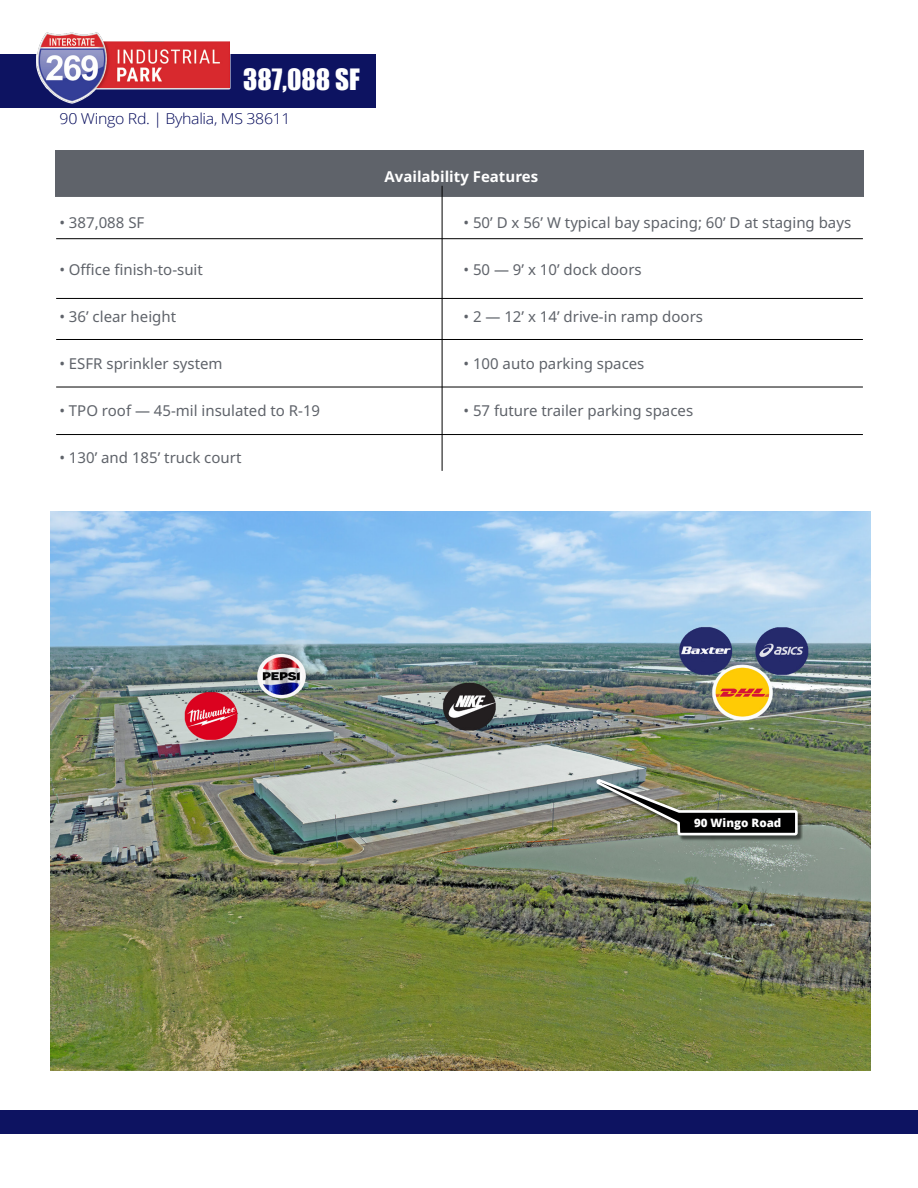
<style>
.page{position:relative;width:918px;height:1188px;background:#fff}
.page>*{position:absolute;margin:0;border:0;box-sizing:border-box;transform-origin:0 0}
.t1{font:27px "Impact";color:#fff}
.t2{font:15px "Noto Sans";color:#5f636a}
.t3{font:300 15px "Open Sans";letter-spacing:-.02em;color:#000759;scale:1.06 1}
.t4{font:700 15px "Noto Sans";color:#fff}
.t5{font:800 11.55px "Open Sans";color:#fff}
</style>
<div class="page">
<div style="left:0;top:54px;width:376px;height:54px;background:#0d1361"></div>
<div style="left:55px;top:150px;width:808px;height:47px;background:#5f636a"></div>
<svg style="left:56px;top:197px;width:807px;height:274px"></svg>
<div style="left:0;top:1110px;width:918px;height:24px;background:#0d1361"></div>
<svg style="left:37px;top:41px;width:194px;height:63px"></svg>
<img style="left:38px;top:32px;width:191px;height:71px">
<hr style="left:56px;top:238px;width:807px;height:1px;background:#000">
<hr style="left:56px;top:298px;width:807px;height:1px;background:#000">
<hr style="left:56px;top:339px;width:807px;height:1px;background:#000">
<hr style="left:56px;top:387px;width:807px;height:1px;background:#000">
<hr style="left:56px;top:434px;width:807px;height:1px;background:#000">
<hr style="left:442px;top:186px;width:1px;height:285px;background:#000">
<img style="left:51px;top:512px;width:820px;height:558px">
<div style="left:598px;top:780px;width:205px;height:61px;background:#000;opacity:.55"></div>
<img style="left:594px;top:777px;width:205px;height:60px">
<h1 class="t1" style="left:243px;top:58px;width:118px">387,088 SF</h1>
<p class="t3" style="left:60px;top:108px;width:219px">90 Wingo Rd. | Byhalia, MS 38611</p>
<p class="t4" style="left:384px;top:166px;width:155px">Availability Features</p>
<p class="t2" style="left:59px;top:212px;width:86px">• 387,088 SF</p>
<p class="t2" style="left:463px;top:212px;width:389px">• 50’ D x 56’ W typical bay spacing; 60’ D at staging bays</p>
<p class="t2" style="left:59px;top:259px;width:145px">• Office finish-to-suit</p>
<p class="t2" style="left:463px;top:259px;width:180px">• 50 — 9’ x 10’ dock doors</p>
<p class="t2" style="left:59px;top:306px;width:118px">• 36’ clear height</p>
<p class="t2" style="left:463px;top:306px;width:241px">• 2 — 12’ x 14’ drive-in ramp doors</p>
<p class="t2" style="left:59px;top:353px;width:165px">• ESFR sprinkler system</p>
<p class="t2" style="left:463px;top:353px;width:183px">• 100 auto parking spaces</p>
<p class="t2" style="left:59px;top:400px;width:262px">• TPO roof — 45-mil insulated to R-19</p>
<p class="t2" style="left:463px;top:400px;width:231px">• 57 future trailer parking spaces</p>
<p class="t2" style="left:59px;top:447px;width:184px">• 130’ and 185’ truck court</p>
<p class="t5" style="left:694px;top:814px;width:89px">90 Wingo Road</p>
</div>
